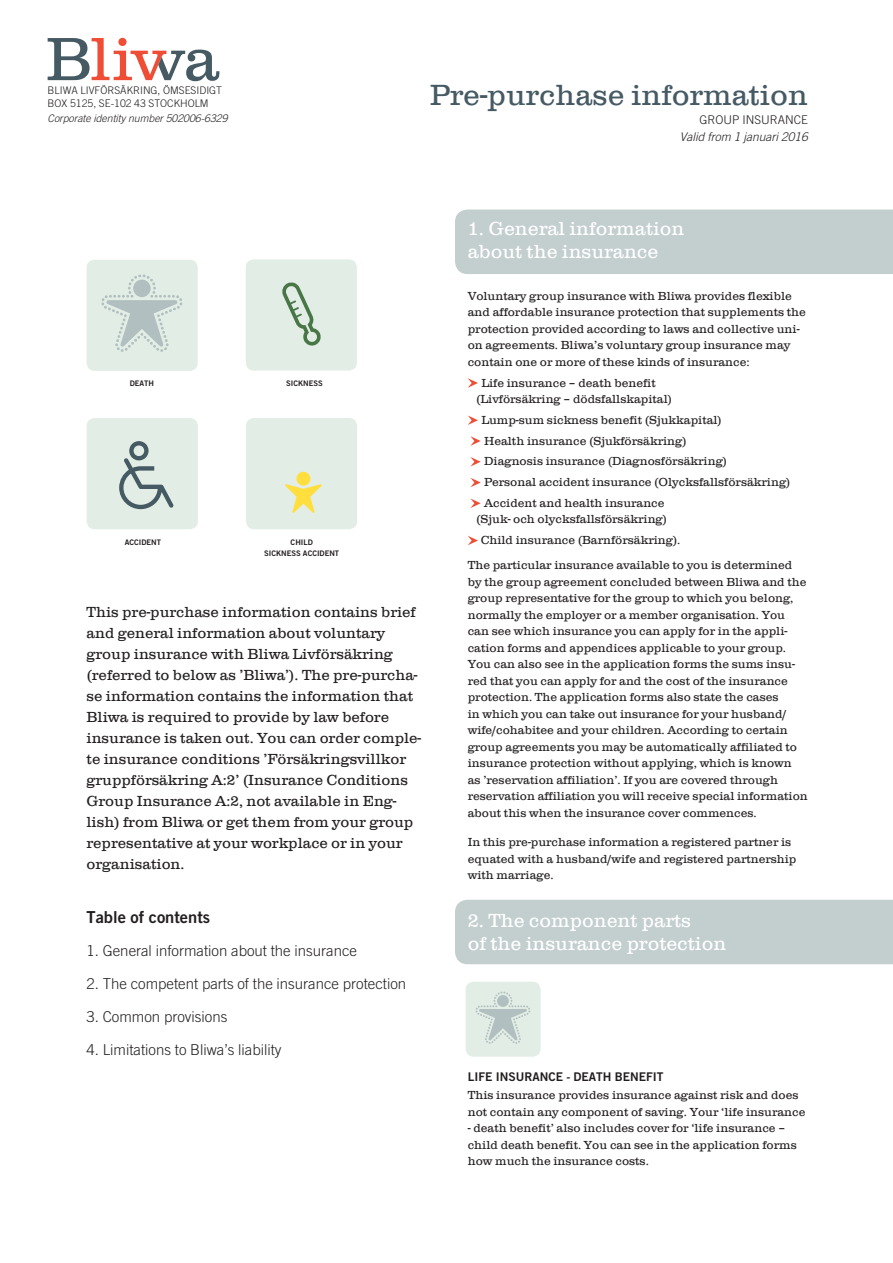
<style>
.page{position:relative;width:893px;height:1263px;background:#fff}
.page>*{position:absolute;margin:0;border:0;box-sizing:border-box;transform-origin:0 0}
.Styckerubrik{font:300 30px "Clarendon Com";color:#465a64}
.Styckerubrik-2{font:300 19.5px/22.5px "Clarendon Com";color:#fff}
.Ingress{font:16.5px "Trade Gothic LT Std Bd 2";color:#231f20}
.Ingress-2{font:300 15px/21px "Clarendon Com";color:#231f20}
.Ingress-3{font:300 15px "Trade Gothic LT Std";color:#231f20}
.Bröd_2{font:300 12px/16.5px "Clarendon Com";color:#231f20}
.Bröd{font:300 12px/16.5px "Clarendon Com";color:#231f20}
.Bröd_Punkter{font:300 12px/16.5px "Clarendon Com";color:#231f20}
.Mellis_1{font:italic 300 12px/16.5px "Trade Gothic LT Std";color:#231f20;text-align:right}
.Mellis_1-2{font:12px "Trade Gothic LT Std Bd 2";color:#231f20}
.Mellis_1-3{font:300 10.5px "Trade Gothic LT Std";color:#231f20}
.Bröd-2{font:italic 300 10.5px "Trade Gothic LT Std";color:#231f20}
.Mellis_1-4{font:7.65px/10.5px "Trade Gothic LT Std Bd 2";color:#231f20;text-align:center}
.s1{font-style:normal}
</style>
<div class="page">
<div style="left:455px;top:900px;width:438px;height:64px;background:#c3cecf"></div>
<div style="left:455px;top:210px;width:438px;height:64px;background:#c3cecf"></div>
<svg style="left:468px;top:378px;width:10px;height:10px"></svg>
<svg style="left:468px;top:415px;width:10px;height:10px"></svg>
<svg style="left:470px;top:436px;width:11px;height:10px"></svg>
<svg style="left:470px;top:457px;width:11px;height:9px"></svg>
<svg style="left:470px;top:478px;width:11px;height:9px"></svg>
<svg style="left:470px;top:498px;width:11px;height:10px"></svg>
<svg style="left:468px;top:536px;width:10px;height:9px"></svg>
<div style="left:87px;top:260px;width:111px;height:111px;background:#ddebe1;border-radius:8px"></div>
<div style="left:246px;top:418px;width:111px;height:111px;background:#ddebe1;border-radius:8px"></div>
<div style="left:246px;top:259px;width:111px;height:112px;background:#ddebe1;border-radius:8px"></div>
<div style="left:87px;top:418px;width:111px;height:111px;background:#ddebe1;border-radius:8px"></div>
<svg style="left:101px;top:274px;width:81px;height:78px"></svg>
<svg style="left:282px;top:282px;width:39px;height:64px"></svg>
<svg style="left:119px;top:441px;width:55px;height:68px"></svg>
<div style="left:296px;top:472px;width:14px;height:14px;background:#ffde3d;border-radius:50%"></div>
<svg style="left:285px;top:484px;width:37px;height:29px"></svg>
<svg style="left:48px;top:38px;width:171px;height:43px"></svg>
<div style="left:466px;top:982px;width:75px;height:75px;background:#ddebe1;border-radius:8px"></div>
<svg style="left:476px;top:991px;width:54px;height:53px"></svg>
<p class="Mellis_1-3" style="left:48px;top:84px;width:176px">BLIWA LIVFÖRSÄKRING, ÖMSESIDIGT</p>
<p class="Mellis_1-3" style="left:48px;top:97px;width:163px">BOX 5125, SE-102 43 STOCKHOLM</p>
<p class="Bröd-2" style="left:48px;top:112px;width:182px">Corporate identity number 502006-6329</p>
<p class="Styckerubrik" style="left:430px;top:78px;width:380px">Pre-purchase information</p>
<p class="Mellis_1" style="left:680px;top:112px;width:130px"><span class="s1">GROUP INSURANCE<br></span>Valid from 1 januari 2016</p>
<p class="Mellis_1-4" style="left:130px;top:378px;width:26px">DEATH</p>
<p class="Mellis_1-4" style="left:125px;top:537px;width:38px">ACCIDENT</p>
<p class="Mellis_1-4" style="left:286px;top:378px;width:38px">SICKNESS</p>
<p class="Mellis_1-4" style="left:264px;top:537px;width:76px">CHILD<br>SICKNESS ACCIDENT</p>
<p class="Ingress-2" style="left:87px;top:601px;width:336px">This pre-purchase information contains brief and general information about voluntary group insurance with Bliwa Livförsäkring (referred to below as ’Bliwa’). The pre-purcha&shy;se information contains the information that Bliwa is required to provide by law before insurance is taken out. You can order comple&shy;te insurance conditions ’Försäkringsvillkor gruppförsäkring A:2’ (Insurance Conditions Group Insurance A:2, not available in Eng&shy;lish) from Bliwa or get them from your group representative at your workplace or in your organisation.</p>
<p class="Ingress" style="left:87px;top:906px;width:125px">Table of contents</p>
<p class="Ingress-3" style="left:87px;top:941px;width:272px">1. General information about the insurance</p>
<p class="Ingress-3" style="left:87px;top:974px;width:321px">2. The competent parts of the insurance protection</p>
<p class="Ingress-3" style="left:87px;top:1007px;width:142px">3. Common provisions</p>
<p class="Ingress-3" style="left:87px;top:1040px;width:196px">4. Limitations to Bliwa’s liability</p>
<p class="Styckerubrik-2" style="left:468px;top:217px;width:218px">1. General information about the insurance</p>
<p class="Bröd" style="left:468px;top:287px;width:340px">Voluntary group insurance with Bliwa provides flexible and affordable insurance protection that supplements the protection provided according to laws and collective uni&shy;on agreements. Bliwa’s voluntary group insurance may contain one or more of these kinds of insurance:</p>
<p class="Bröd_Punkter" style="left:476px;top:374px;width:197px;text-indent:5px">Life insurance – death benefit (Livförsäkring – dödsfallskapital)</p>
<p class="Bröd_Punkter" style="left:481px;top:411px;width:242px">Lump-sum sickness benefit (Sjukkapital)</p>
<p class="Bröd_Punkter" style="left:484px;top:432px;width:204px">Health insurance (Sjukförsäkring)</p>
<p class="Bröd_Punkter" style="left:484px;top:453px;width:245px">Diagnosis insurance (Diagnosförsäkring)</p>
<p class="Bröd_Punkter" style="left:484px;top:474px;width:308px">Personal accident insurance (Olycksfallsförsäkring)</p>
<p class="Bröd_Punkter" style="left:476px;top:494px;width:192px;text-align:center">Accident and health insurance (Sjuk- och olycksfallsförsäkring)</p>
<p class="Bröd_Punkter" style="left:481px;top:532px;width:201px">Child insurance (Barnförsäkring).</p>
<p class="Bröd_2" style="left:468px;top:557px;width:342px">The particular insurance available to you is determined by the group agreement concluded between Bliwa and the group representative for the group to which you belong, normally the employer or a member organisation. You can see which insurance you can apply for in the appli&shy;cation forms and appendices applicable to your group.<br>You can also see in the application forms the sums insu&shy;red that you can apply for and the cost of the insurance protection. The application forms also state the cases<br>in which you can take out insurance for your husband/ wife/cohabitee and your children. According to certain group agreements you may be automatically affiliated to insurance protection without applying, which is known<br>as ’reservation affiliation’. If you are covered through reservation affiliation you will receive special information about this when the insurance cover commences.</p>
<p class="Bröd_2" style="left:468px;top:833px;width:330px">In this pre-purchase information a registered partner is equated with a husband/wife and registered partnership with marriage.</p>
<p class="Styckerubrik-2" style="left:468px;top:909px;width:260px">2. The component parts<br>of the insurance protection</p>
<p class="Mellis_1-2" style="left:468px;top:1069px;width:197px">LIFE INSURANCE - DEATH BENEFIT</p>
<p class="Bröd" style="left:468px;top:1086px;width:339px">This insurance provides insurance against risk and does not contain any component of saving. Your ‘life insurance</p>
<p class="Bröd" style="left:468px;top:1119px;width:330px">- death benefit’ also includes cover for ‘life insurance – child death benefit. You can see in the application forms how much the insurance costs.</p>
</div>
